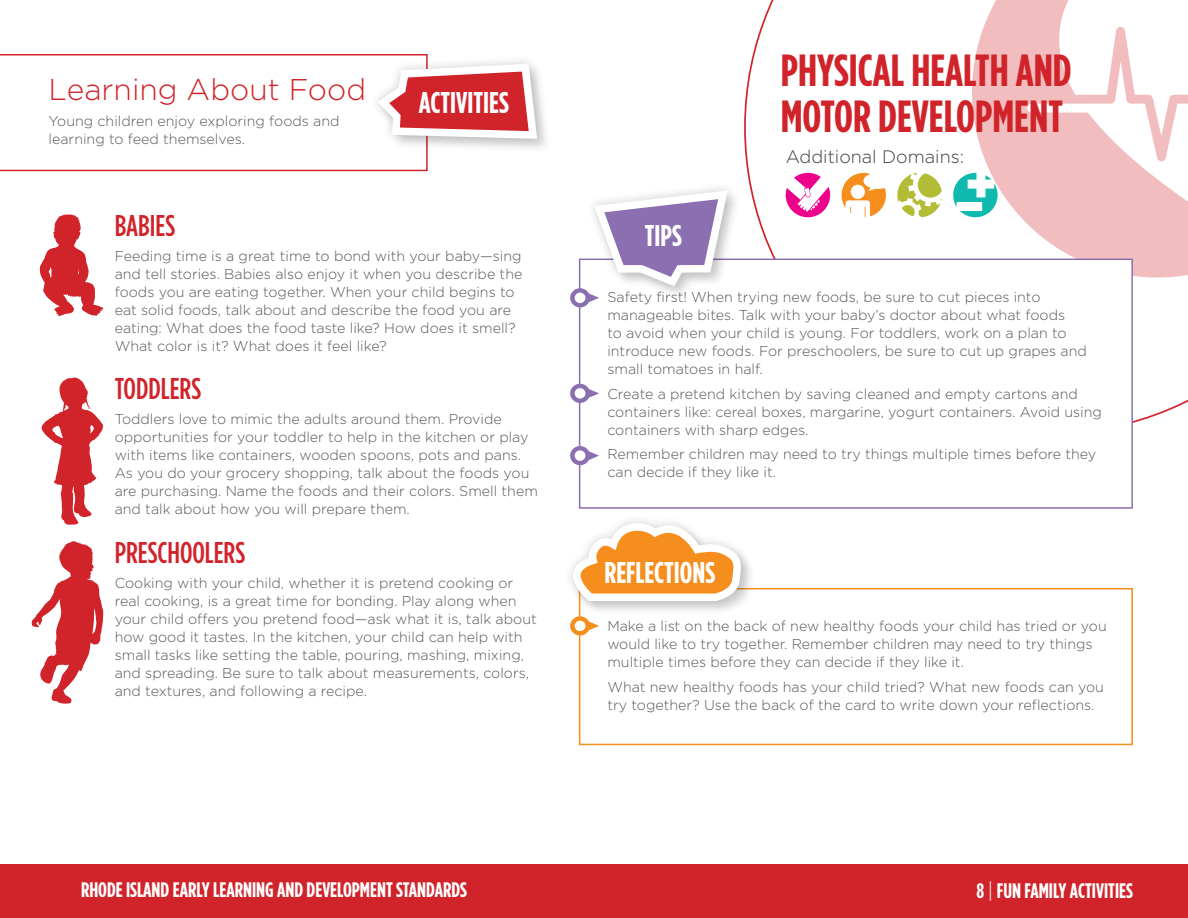
<style>
.page{position:relative;width:1188px;height:918px;background:#fff}
.page>*{position:absolute;margin:0;border:0;box-sizing:border-box;transform-origin:0 0}
.t1{font:700 45px/46.5px "Gotham Condensed";color:#d1232a}
.text{font:500 30px "Gotham Condensed";color:#d1232a}
.icons{font:700 30px "Gotham Condensed";color:#fff}
.inside_title{font:300 30px "Gotham";color:#d1232a}
.t2{font:700 21px "Gotham Condensed";color:#fff}
.t3{font:300 18px "Gotham";color:#3e3e3f}
.text-2{font:300 14.25px/18px "Gotham";color:#57585a}
.s1{font-family:"Gotham";font-weight:300}
</style>
<div class="page">
<svg style="left:744px;top:0;width:444px;height:423px"></svg>
<div style="left:0;top:864px;width:1188px;height:54px;background:#d1232a"></div>
<svg style="left:972px;top:0;width:216px;height:278px;fill:#f1bdbf"></svg>
<svg style="left:0;top:54px;width:428px;height:117px"></svg>
<div style="left:579px;top:588px;width:554px;height:157px;border:2px solid #f68e1e"></div>
<div style="left:580px;top:259px;width:552px;height:249px;background:#fff"></div>
<div style="left:579px;top:259px;width:554px;height:250px;border:2px solid #8c6fb1"></div>
<div style="left:594px;top:190px;width:148px;height:110px;background:#fff"></div>
<svg style="left:570px;top:188px;width:162px;height:119px"></svg>
<svg style="left:570px;top:384px;width:29px;height:19px"></svg>
<svg style="left:570px;top:616px;width:29px;height:19px"></svg>
<div style="left:572px;top:522px;width:184px;height:94px;background:#fefefe"></div>
<div style="left:564px;top:514px;width:186px;height:97px;background:#231f20;opacity:.2"></div>
<svg style="left:564px;top:519px;width:181px;height:86px"></svg>
<svg style="left:40px;top:214px;width:64px;height:102px"></svg>
<svg style="left:42px;top:377px;width:61px;height:148px"></svg>
<svg style="left:32px;top:541px;width:71px;height:163px"></svg>
<svg style="left:897px;top:173px;width:45px;height:44px"></svg>
<svg style="left:842px;top:173px;width:44px;height:44px"></svg>
<svg style="left:786px;top:173px;width:44px;height:44px"></svg>
<svg style="left:953px;top:173px;width:45px;height:44px"></svg>
<svg style="left:570px;top:446px;width:29px;height:19px"></svg>
<div style="left:377px;top:63px;width:175px;height:90px;background:#fefefe"></div>
<div style="left:369px;top:54px;width:177px;height:94px;background:#231f20;opacity:.2"></div>
<svg style="left:372px;top:60px;width:169px;height:83px"></svg>
<p class="inside_title" style="left:49px;top:73px;width:319px">Learning About Food</p>
<p class="text-2" style="left:49px;top:112px;width:292px">Young children enjoy exploring foods and learning to feed themselves.</p>
<p class="icons" style="left:419px;top:85px;width:91px">ACTIVITIES</p>
<p class="text" style="left:115px;top:209px;width:62px">BABIES</p>
<p class="text-2" style="left:115px;top:246px;width:409px">Feeding time is a great time to bond with your baby—sing and tell stories. Babies also enjoy it when you describe the foods you are eating together. When your child begins to eat solid foods, talk about and describe the food you are eating: What does the food taste like? How does it smell?<br>What color is it? What does it feel like?</p>
<p class="text" style="left:115px;top:372px;width:88px">TODDLERS</p>
<p class="text-2" style="left:115px;top:410px;width:425px">Toddlers love to mimic the adults around them. Provide opportunities for your toddler to help in the kitchen or play with items like containers, wooden spoons, pots and pans.<br>As you do your grocery shopping, talk about the foods you are purchasing. Name the foods and their colors. Smell them and talk about how you will prepare them.</p>
<p class="text" style="left:115px;top:536px;width:132px">PRESCHOOLERS</p>
<p class="text-2" style="left:115px;top:573px;width:424px">Cooking with your child, whether it is pretend cooking or real cooking, is a great time for bonding. Play along when your child offers you pretend food—ask what it is, talk about how good it tastes. In the kitchen, your child can help with small tasks like setting the table, pouring, mashing, mixing, and spreading. Be sure to talk about measurements, colors, and textures, and following a recipe.</p>
<h3 class="t2" style="left:81px;top:878px;width:388px">RHODE ISLAND EARLY LEARNING AND DEVELOPMENT STANDARDS</h3>
<h1 class="t1" style="left:781px;top:46px;width:293px">PHYSICAL HEALTH AND<br>MOTOR DEVELOPMENT</h1>
<p class="icons" style="left:645px;top:219px;width:38px">TIPS</p>
<p class="t3" style="left:786px;top:147px;width:180px">Additional Domains:</p>
<p class="text-2" style="left:607px;top:288px;width:481px">Safety first! When trying new foods, be sure to cut pieces into manageable bites. Talk with your baby’s doctor about what foods<br>to avoid when your child is young. For toddlers, work on a plan to introduce new foods. For preschoolers, be sure to cut up grapes and small tomatoes in half.</p>
<p class="text-2" style="left:607px;top:384px;width:496px">Create a pretend kitchen by saving cleaned and empty cartons and containers like: cereal boxes, margarine, yogurt containers. Avoid using containers with sharp edges.</p>
<p class="text-2" style="left:607px;top:445px;width:490px">Remember children may need to try things multiple times before they can decide if they like it.</p>
<p class="icons" style="left:604px;top:556px;width:112px">REFLECTIONS</p>
<p class="text-2" style="left:607px;top:617px;width:501px">Make a list on the back of new healthy foods your child has tried or you would like to try together. Remember children may need to try things multiple times before they can decide if they like it.</p>
<p class="text-2" style="left:607px;top:678px;width:498px">What new healthy foods has your child tried? What new foods can you try together? Use the back of the card to write down your reflections.</p>
<h3 class="t2" style="left:976px;top:878px;width:158px">8 <span class="s1">|</span> FUN FAMILY ACTIVITIES</h3>
</div>
